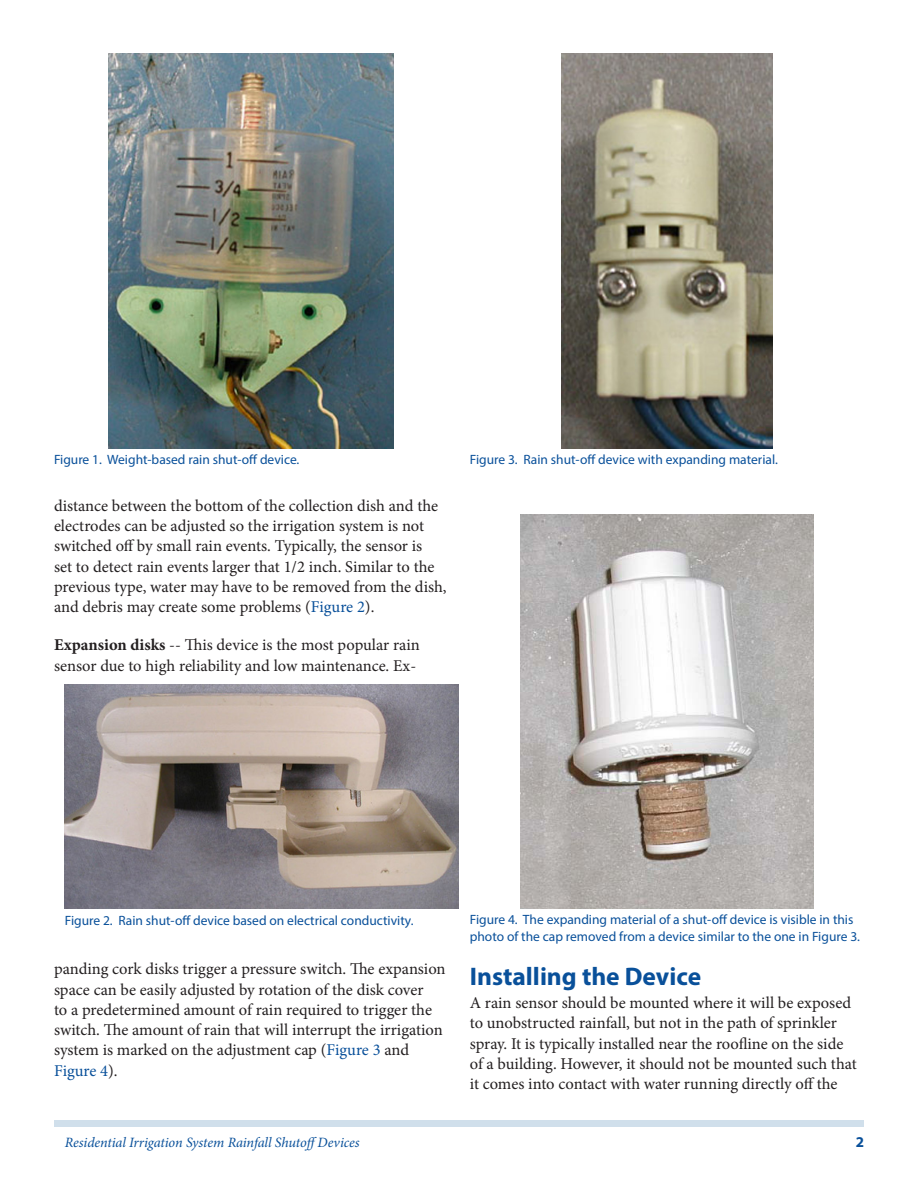
<style>
.page{position:relative;width:918px;height:1188px;background:#fff}
.page>*{position:absolute;margin:0;border:0;box-sizing:border-box;transform-origin:0 0}
.SectionHeading0{font:700 25.5px "Myriad Pro";color:#09509a}
.Paragraph{font:16.5px/20.2px "Minion Pro";color:#231f20}
.PageNumber{font:700 15px "Myriad Pro";color:#09509a}
.RunningTitleItalics{font:italic 14.25px "Minion Pro";letter-spacing:-.01em;color:#09509a}
.FigureCaption{font:13.5px/16.5px "Myriad Pro";color:#09509a}
.s1{color:#09509a}
.s2{font-weight:700}
</style>
<div class="page">
<div style="left:54px;top:1120px;width:810px;height:7px;background:#d0dfeb"></div>
<img style="left:109px;top:54px;width:284px;height:394px">
<img style="left:65px;top:685px;width:394px;height:224px">
<img style="left:561px;top:54px;width:212px;height:394px">
<img style="left:521px;top:514px;width:292px;height:395px">
<p class="FigureCaption" style="left:54px;top:451px;width:247px">Figure 1. Weight-based rain shut-off device.</p>
<p class="Paragraph" style="left:54px;top:496px;width:394px">distance between the bottom of the collection dish and the electrodes can be adjusted so the irrigation system is not switched off by small rain events. Typically, the sensor is<br>set to detect rain events larger that 1/2 inch. Similar to the previous type, water may have to be removed from the dish, and debris may create some problems (<span class="s1">Figure 2</span>).</p>
<p class="Paragraph" style="left:54px;top:635px;width:367px"><span class="s2">Expansion disks</span> -- This device is the most popular rain sensor due to high reliability and low maintenance. Ex-</p>
<p class="FigureCaption" style="left:470px;top:451px;width:310px">Figure 3. Rain shut-off device with expanding material.</p>
<p class="FigureCaption" style="left:65px;top:912px;width:350px">Figure 2. Rain shut-off device based on electrical conductivity.</p>
<p class="FigureCaption" style="left:470px;top:911px;width:392px">Figure 4. The expanding material of a shut-off device is visible in this photo of the cap removed from a device similar to the one in Figure 3.</p>
<p class="Paragraph" style="left:54px;top:959px;width:393px">panding cork disks trigger a pressure switch. The expansion space can be easily adjusted by rotation of the disk cover<br>to a predetermined amount of rain required to trigger the switch. The amount of rain that will interrupt the irrigation system is marked on the adjustment cap (<span class="s1">Figure 3</span> and <span class="s1">Figure 4</span>).</p>
<p class="SectionHeading0" style="left:470px;top:959px;width:233px">Installing the Device</p>
<p class="Paragraph" style="left:470px;top:993px;width:388px">A rain sensor should be mounted where it will be exposed to unobstructed rainfall, but not in the path of sprinkler spray. It is typically installed near the roofline on the side of a building. However, it should not be mounted such that it comes into contact with water running directly off the</p>
<p class="RunningTitleItalics" style="left:65px;top:1133px;width:296px">Residential Irrigation System Rainfall ShutoffDevices</p>
<p class="PageNumber" style="left:856px;top:1133px;width:10px">2</p>
</div>
